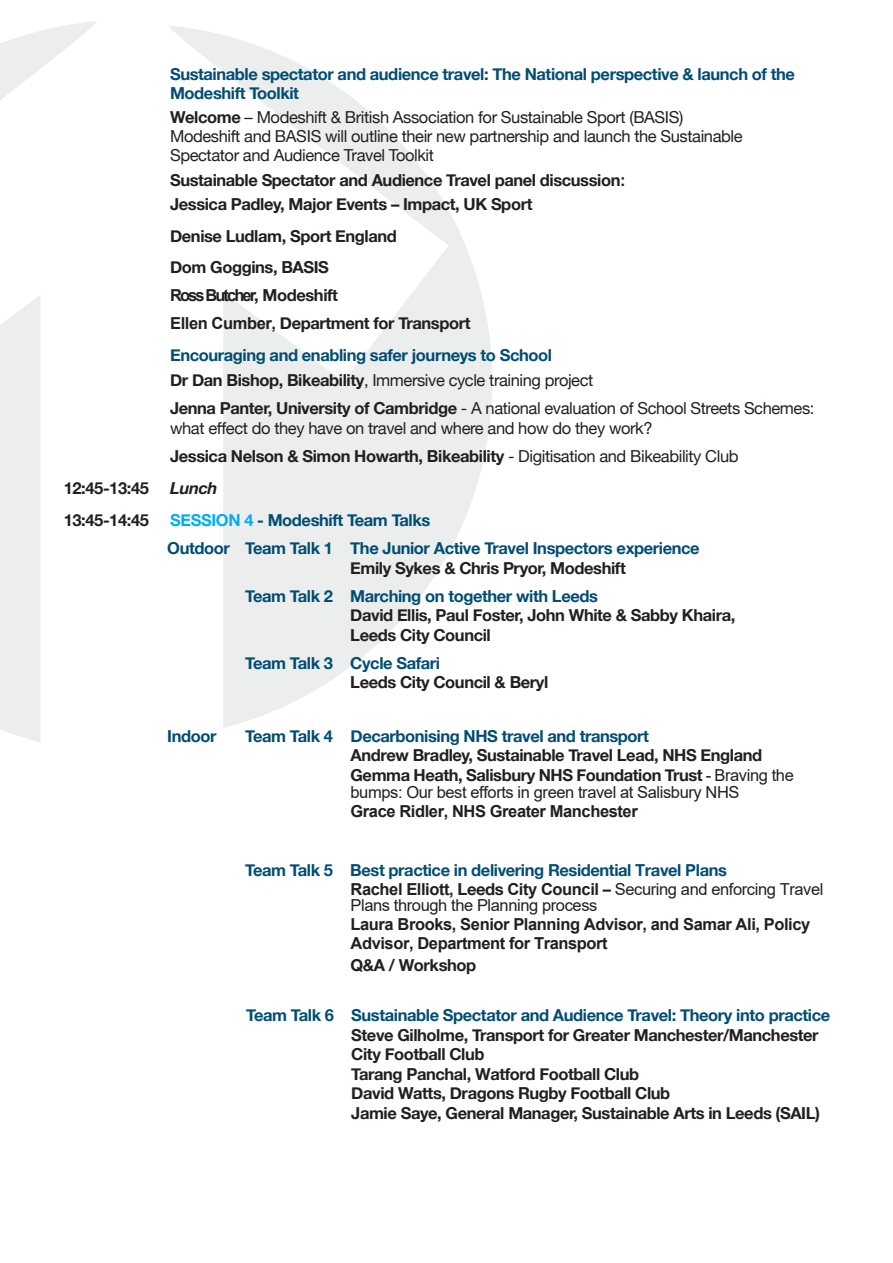
<style>
.page{position:relative;width:893px;height:1263px;background:#fff}
.page>*{position:absolute;margin:0;border:0;box-sizing:border-box;transform-origin:0 0}
.Body_Reg{font:700 16.5px/19.5px "Helvetica Neue";letter-spacing:-.025em;color:#231f20}
.Body_Reg-2{font:16.5px/18.9px "Helvetica Neue";letter-spacing:-.025em;color:#231f20}
.Body_Reg-3{font:700 16.5px/19.5px "Helvetica Neue";letter-spacing:-.025em;color:#004d74}
.Body_Reg-4{font:16.5px/19.8px "Arial";letter-spacing:-.025em;color:#231f20}
.Body_Reg-5{font:700 16.5px/19px "Arial";letter-spacing:-.025em;color:#231f20}
.Body_Reg-6{font:italic 700 16.5px "Helvetica Neue";letter-spacing:-.025em;color:#231f20}
.s1{font-weight:700}
.s2{font-family:"Arial"}
.s3{font-weight:400}
.s4{color:#00aeef}
.s5{color:#004d74}
.s6{font-family:"Arial";font-weight:400}
.s7{font-family:"Helvetica Neue";font-weight:700}
</style>
<div class="page">
<svg style="left:0;top:21px;width:97px;height:721px"></svg>
<svg style="left:169px;top:26px;width:323px;height:702px"></svg>
<p class="Body_Reg-3" style="left:170px;top:65px;width:626px">Sustainable spectator and audience travel: The National perspective &amp; launch of the<br>Modeshift Toolkit</p>
<p class="Body_Reg-2" style="left:170px;top:109px;width:574px"><span class="s1">Welcome</span> – Modeshift &amp; British Association for Sustainable Sport (BASIS)<br>Modeshift and BASIS will outline their new partnership and launch the Sustainable<br>Spectator and Audience Travel Toolkit</p>
<p class="Body_Reg" style="left:170px;top:168px;width:457px;line-height:24.9px">Sustainable Spectator and Audience Travel panel discussion<span class="s2">:<br></span>Jessica Padley, Major Events – Impact, UK Sport</p>
<p class="Body_Reg" style="left:170px;top:221px;width:228px;line-height:31.2px">Denise Ludlam, Sport England<br>Dom Goggins, BASIS</p>
<p class="Body_Reg" style="left:170px;top:281px;width:302px;line-height:28px"><span class="s2">Ross Butcher</span>, Modeshift<br><span class="s2">Ellen Cumber,</span> Department for Transport</p>
<p class="Body_Reg-3" style="left:170px;top:346px;width:383px">Encouraging and enabling safer journeys to School</p>
<p class="Body_Reg-2" style="left:170px;top:372px;width:425px"><span class="s1">Dr Dan Bishop, Bikeability</span>, Immersive cycle training project</p>
<p class="Body_Reg-2" style="left:170px;top:399px;width:646px;line-height:19.5px"><span class="s1">Jenna Panter, University of Cambridge</span> - A national evaluation of School Streets Schemes: what effect do they have on travel and where and how do they work?</p>
<p class="Body_Reg" style="left:170px;top:446px;width:570px">Jessica Nelson &amp; Simon Howarth, Bikeability <span class="s3">- Digitisation and Bikeability Club</span></p>
<p class="Body_Reg" style="left:64px;top:479px;width:87px">12:45-13:45</p>
<p class="Body_Reg-6" style="left:170px;top:475px;width:49px">Lunch</p>
<p class="Body_Reg" style="left:64px;top:511px;width:87px">13:45-14:45</p>
<p class="Body_Reg-3" style="left:170px;top:511px;width:262px"><span class="s4">SESSION 4</span> - Modeshift Team Talks</p>
<p class="Body_Reg-3" style="left:167px;top:539px;width:534px">Outdoor Team Talk 1 The Junior Active Travel Inspectors experience</p>
<p class="Body_Reg" style="left:350px;top:558px;width:277px">Emily Sykes &amp; Chris Pryor, Modeshift</p>
<p class="Body_Reg-3" style="left:245px;top:586px;width:354px">Team Talk 2 Marching on together with Leeds</p>
<p class="Body_Reg" style="left:350px;top:606px;width:387px">David Ellis, Paul Foster, John White &amp; Sabby Khaira,<br>Leeds City Council</p>
<p class="Body_Reg-3" style="left:245px;top:653px;width:196px">Team Talk 3 Cycle Safari</p>
<p class="Body_Reg" style="left:350px;top:673px;width:200px">Leeds City Council &amp; Beryl</p>
<p class="Body_Reg-3" style="left:167px;top:727px;width:51px">Indoor</p>
<p class="Body_Reg-3" style="left:245px;top:727px;width:89px">Team Talk 4</p>
<p class="Body_Reg" style="left:351px;top:726px;width:445px"><span class="s5">Decarbonising NHS travel and transport<br></span>Andrew Bradley, Sustainable Travel Lead, NHS England<br>Gemma Heath, Salisbury NHS Foundation Trust <span class="s6">- Braving the</span></p>
<p class="Body_Reg-4" style="left:351px;top:782px;width:391px">bumps: Our best efforts in green travel at Salisbury NHS<br><span class="s1">Grace Ridler, NHS Greater Manchester</span></p>
<p class="Body_Reg-3" style="left:245px;top:860px;width:483px">Team Talk 5 Best practice in delivering Residential <span class="s2">T</span>ravel <span class="s2">P</span>lans</p>
<p class="Body_Reg-4" style="left:351px;top:881px;width:474px;line-height:16px"><span class="s1">Rachel Elliott,</span> <span class="s7">Leeds</span> <span class="s1">City Council</span> <span class="s7">–</span> Securing and enforcing Travel<br>Plans through the Planning process</p>
<p class="Body_Reg-5" style="left:351px;top:914px;width:461px">Laura Brooks, Senior Planning Advisor, and Samar Ali, Policy<br>Advisor, Department for Transport</p>
<p class="Body_Reg" style="left:351px;top:956px;width:127px">Q&amp;A / Workshop</p>
<p class="Body_Reg" style="left:351px;top:1006px;width:480px;text-indent:-105px"><span class="s5">Team Talk 6 Sustainable Spectator and Audience Travel: Theory into practice </span>Steve Gilholme, Transport for Greater Manchester/Manchester City Football Clu<span class="s2">b<br></span>Tarang Panchal, Watford Football Club<br>David Watts, Dragons Rugby Football Club<br>Jamie Saye, General Manager, Sustainable Arts in Leeds (SAIL)</p>
</div>
